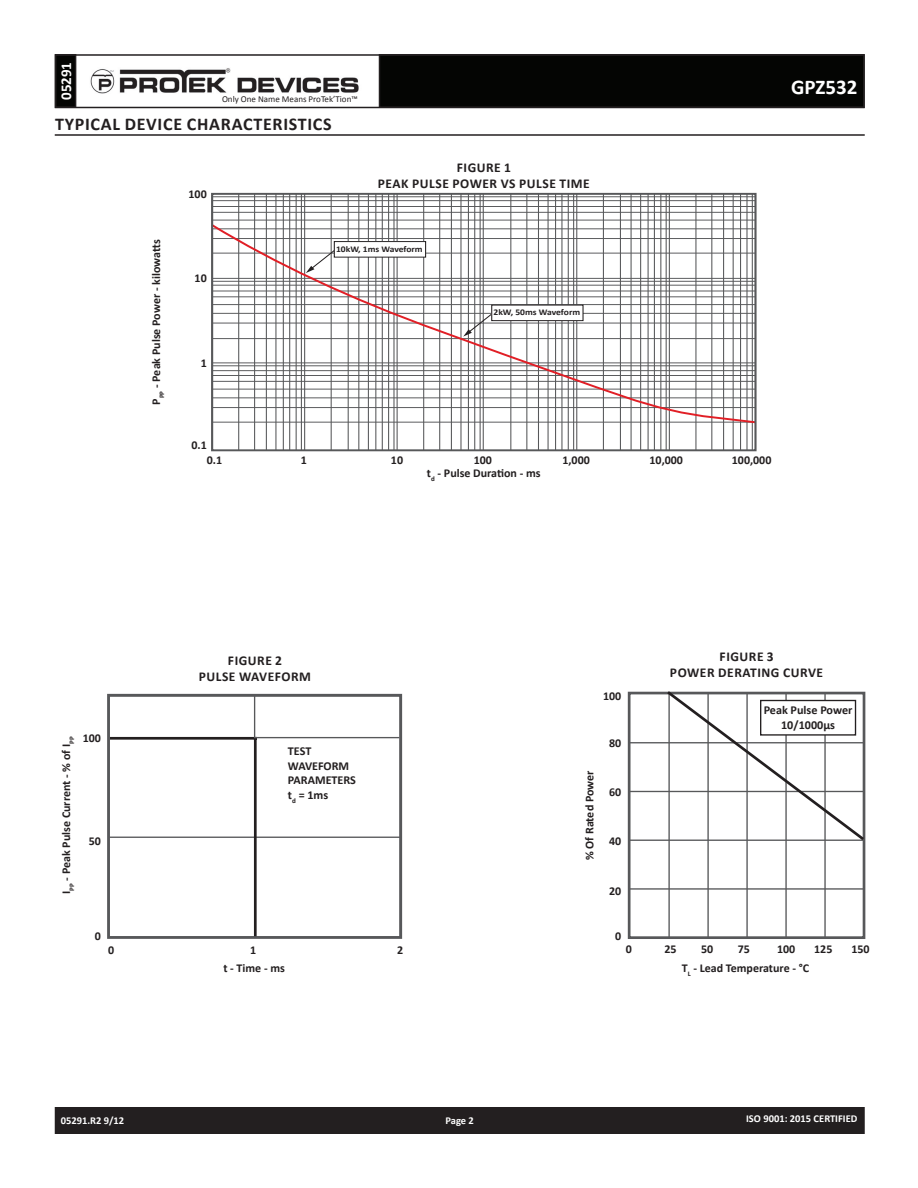
<style>
.page{position:relative;width:918px;height:1188px;background:#fff}
.page>*{position:absolute;margin:0;border:0;box-sizing:border-box;transform-origin:0 0}
.t1{font:700 21px "Calibri";color:#fff}
.t2{font:700 18px "Calibri";letter-spacing:.04em;color:#231f20}
.t3{font:700 15px "Calibri";color:#fff}
.t4{font:700 13.5px/16.2px "Calibri";letter-spacing:.04em;color:#231f20;text-align:center}
.t5{font:700 12.15px/14.5px "Calibri";color:#231f20;text-align:center}
.t6{font:700 12px "Calibri";color:#231f20}
.t7{font:700 10.5px "Calibri";color:#fff}
.t8{font:9px "Calibri";color:#231f20}
.t9{font:700 8.7px "Calibri";color:#231f20;scale:1.09 1}
</style>
<div class="page">
<div style="left:56px;top:1108px;width:808px;height:25px;background:#231f20"></div>
<div style="left:55px;top:1107px;width:810px;height:27px;border:2px solid #231f20"></div>
<div style="left:56px;top:55px;width:20px;height:52px;background:#040503"></div>
<div style="left:55px;top:54px;width:21px;height:54px;border:2px solid #231f20"></div>
<div style="left:380px;top:55px;width:484px;height:52px;background:#040503"></div>
<div style="left:55px;top:54px;width:810px;height:54px;border:2px solid #231f20"></div>
<img style="left:90px;top:68px;width:269px;height:26px">
<hr style="left:55px;top:134px;width:810px;height:2px;background:#231f20">
<hr style="left:480px;top:194px;width:1px;height:256px;background:#57585a">
<hr style="left:474px;top:194px;width:1px;height:256px;background:#57585a">
<hr style="left:468px;top:194px;width:1px;height:256px;background:#57585a">
<hr style="left:460px;top:194px;width:1px;height:256px;background:#57585a">
<hr style="left:451px;top:194px;width:1px;height:256px;background:#57585a">
<hr style="left:439px;top:194px;width:1px;height:256px;background:#57585a">
<hr style="left:423px;top:194px;width:1px;height:256px;background:#57585a">
<hr style="left:397px;top:194px;width:1px;height:256px;background:#57585a">
<hr style="left:388px;top:194px;width:1px;height:256px;background:#57585a">
<hr style="left:382px;top:194px;width:1px;height:256px;background:#57585a">
<hr style="left:375px;top:194px;width:1px;height:256px;background:#57585a">
<hr style="left:368px;top:194px;width:1px;height:256px;background:#57585a">
<hr style="left:358px;top:194px;width:1px;height:256px;background:#57585a">
<hr style="left:348px;top:194px;width:1px;height:256px;background:#57585a">
<hr style="left:331px;top:194px;width:1px;height:256px;background:#57585a">
<hr style="left:304px;top:194px;width:1px;height:256px;background:#57585a">
<hr style="left:296px;top:194px;width:1px;height:256px;background:#57585a">
<hr style="left:289px;top:194px;width:1px;height:256px;background:#57585a">
<hr style="left:283px;top:194px;width:1px;height:256px;background:#57585a">
<hr style="left:275px;top:194px;width:1px;height:256px;background:#57585a">
<hr style="left:266px;top:194px;width:1px;height:256px;background:#57585a">
<hr style="left:254px;top:194px;width:1px;height:256px;background:#57585a">
<hr style="left:238px;top:194px;width:1px;height:256px;background:#57585a">
<hr style="left:301px;top:194px;width:1px;height:256px;background:#57585a">
<hr style="left:393px;top:194px;width:1px;height:256px;background:#57585a">
<hr style="left:483px;top:194px;width:1px;height:256px;background:#57585a">
<hr style="left:212px;top:200px;width:543px;height:1px;background:#57585a">
<hr style="left:212px;top:206px;width:543px;height:1px;background:#57585a">
<hr style="left:212px;top:212px;width:543px;height:1px;background:#57585a">
<hr style="left:212px;top:220px;width:543px;height:1px;background:#57585a">
<hr style="left:752px;top:194px;width:1px;height:256px;background:#57585a">
<hr style="left:746px;top:194px;width:2px;height:256px;background:#57585a">
<hr style="left:740px;top:194px;width:1px;height:256px;background:#57585a">
<hr style="left:733px;top:194px;width:1px;height:256px;background:#57585a">
<hr style="left:723px;top:194px;width:1px;height:256px;background:#57585a">
<hr style="left:711px;top:194px;width:1px;height:256px;background:#57585a">
<hr style="left:695px;top:194px;width:1px;height:256px;background:#57585a">
<hr style="left:669px;top:194px;width:1px;height:256px;background:#57585a">
<hr style="left:660px;top:194px;width:1px;height:256px;background:#57585a">
<hr style="left:654px;top:194px;width:1px;height:256px;background:#57585a">
<hr style="left:648px;top:194px;width:1px;height:256px;background:#57585a">
<hr style="left:640px;top:194px;width:1px;height:256px;background:#57585a">
<hr style="left:631px;top:194px;width:1px;height:256px;background:#57585a">
<hr style="left:620px;top:194px;width:1px;height:256px;background:#57585a">
<hr style="left:603px;top:194px;width:1px;height:256px;background:#57585a">
<hr style="left:576px;top:194px;width:1px;height:256px;background:#57585a">
<hr style="left:568px;top:194px;width:1px;height:256px;background:#57585a">
<hr style="left:561px;top:194px;width:1px;height:256px;background:#57585a">
<hr style="left:555px;top:194px;width:1px;height:256px;background:#57585a">
<hr style="left:548px;top:194px;width:1px;height:256px;background:#57585a">
<hr style="left:538px;top:194px;width:1px;height:256px;background:#57585a">
<hr style="left:526px;top:194px;width:1px;height:256px;background:#57585a">
<hr style="left:510px;top:194px;width:1px;height:256px;background:#57585a">
<hr style="left:573px;top:194px;width:1px;height:256px;background:#57585a">
<hr style="left:666px;top:194px;width:1px;height:256px;background:#57585a">
<hr style="left:212px;top:196px;width:543px;height:1px;background:#57585a">
<svg style="left:214px;top:222px;width:540px;height:202px"></svg>
<div style="left:492px;top:305px;width:91px;height:16px;background:#fff"></div>
<div style="left:491px;top:305px;width:93px;height:16px;border:1px solid #231f20"></div>
<div style="left:211px;top:193px;width:546px;height:258px;border:2px solid #57585a"></div>
<svg style="left:306px;top:249px;width:30px;height:24px"></svg>
<div style="left:334px;top:242px;width:92px;height:15px;background:#fff"></div>
<div style="left:334px;top:241px;width:92px;height:17px;border:1px solid #231f20"></div>
<div style="left:628px;top:692px;width:237px;height:247px;border:3px solid #57585a"></div>
<hr style="left:668px;top:693px;width:2px;height:245px;background:#57585a">
<hr style="left:707px;top:693px;width:2px;height:245px;background:#57585a">
<hr style="left:746px;top:693px;width:2px;height:245px;background:#57585a">
<hr style="left:785px;top:693px;width:2px;height:245px;background:#57585a">
<hr style="left:824px;top:693px;width:2px;height:245px;background:#57585a">
<hr style="left:629px;top:742px;width:235px;height:1px;background:#57585a">
<hr style="left:629px;top:791px;width:235px;height:1px;background:#57585a">
<hr style="left:629px;top:840px;width:235px;height:1px;background:#57585a">
<hr style="left:629px;top:888px;width:235px;height:2px;background:#57585a">
<svg style="left:665px;top:691px;width:201px;height:151px"></svg>
<hr style="left:109px;top:837px;width:291px;height:1px;background:#57585a">
<hr style="left:254px;top:738px;width:3px;height:198px;background:#231f20">
<hr style="left:111px;top:737px;width:144px;height:3px;background:#231f20">
<hr style="left:255px;top:737px;width:144px;height:1px;background:#57585a">
<hr style="left:254px;top:696px;width:1px;height:40px;background:#57585a">
<div style="left:107px;top:694px;width:295px;height:245px;border:3px solid #57585a"></div>
<p class="t3" style="left:56px;top:100px;width:40px;rotate:-90deg">05291</p>
<p class="t8" style="left:222px;top:93px;width:137px">Only One Name Means ProTek’Tion™</p>
<h2 class="t2" style="left:55px;top:112px;width:278px">TYPICAL DEVICE CHARACTERISTICS</h2>
<p class="t6" style="left:189px;top:186px;width:20px">100</p>
<p class="t4" style="left:378px;top:160px;width:213px">FIGURE 1<br>PEAK PULSE POWER VS PULSE TIME</p>
<p class="t6" style="left:148px;top:405px;width:167px;rotate:-90deg">P<sub>PP</sub> - Peak Pulse Power - kilowatts</p>
<p class="t6" style="left:195px;top:270px;width:14px">10</p>
<p class="t6" style="left:201px;top:355px;width:8px">1</p>
<p class="t6" style="left:191px;top:438px;width:17px">0.1</p>
<p class="t9" style="left:336px;top:243px;width:81px">10kW, 1ms Waveform</p>
<p class="t9" style="left:493px;top:307px;width:81px">2kW, 50ms Waveform</p>
<p class="t6" style="left:207px;top:453px;width:17px">0.1</p>
<p class="t6" style="left:301px;top:453px;width:8px">1</p>
<p class="t6" style="left:391px;top:453px;width:14px">10</p>
<p class="t6" style="left:474px;top:453px;width:20px">100</p>
<p class="t6" style="left:562px;top:453px;width:29px">1,000</p>
<p class="t6" style="left:650px;top:453px;width:35px">10,000</p>
<p class="t6" style="left:732px;top:453px;width:41px">100,000</p>
<p class="t6" style="left:427px;top:465px;width:115px">t<sub>d</sub> - Pulse Duration - ms</p>
<h1 class="t1" style="left:791px;top:74px;width:68px">GPZ532</h1>
<p class="t4" style="left:199px;top:653px;width:114px">FIGURE 2<br>PULSE WAVEFORM</p>
<p class="t4" style="left:670px;top:648px;width:155px">FIGURE 3<br>POWER DERATING CURVE</p>
<p class="t6" style="left:603px;top:688px;width:20px">100</p>
<p class="t5" style="left:764px;top:702px;width:90px">Peak Pulse Power<br>10/1000µs</p>
<p class="t6" style="left:58px;top:894px;width:159px;rotate:-90deg">I<sub>PP</sub> - Peak Pulse Current - % of I<sub>PP</sub></p>
<p class="t6" style="left:83px;top:731px;width:20px">100</p>
<p class="t6" style="left:89px;top:833px;width:14px">50</p>
<p class="t5" style="left:288px;top:744px;width:70px;text-align:left">TEST<br>WAVEFORM<br>PARAMETERS t<sub>d</sub> = 1ms</p>
<p class="t6" style="left:582px;top:860px;width:91px;rotate:-90deg">% Of Rated Power</p>
<p class="t6" style="left:609px;top:735px;width:14px">80</p>
<p class="t6" style="left:609px;top:785px;width:14px">60</p>
<p class="t6" style="left:609px;top:833px;width:14px">40</p>
<p class="t6" style="left:609px;top:883px;width:14px">20</p>
<p class="t6" style="left:95px;top:928px;width:8px">0</p>
<p class="t6" style="left:615px;top:928px;width:8px">0</p>
<p class="t6" style="left:108px;top:942px;width:8px">0</p>
<p class="t6" style="left:250px;top:942px;width:8px">1</p>
<p class="t6" style="left:397px;top:942px;width:8px">2</p>
<p class="t6" style="left:223px;top:961px;width:63px">t - Time - ms</p>
<p class="t6" style="left:626px;top:942px;width:8px">0</p>
<p class="t6" style="left:665px;top:942px;width:14px">25</p>
<p class="t6" style="left:701px;top:942px;width:14px">50</p>
<p class="t6" style="left:738px;top:942px;width:14px">75</p>
<p class="t6" style="left:777px;top:942px;width:20px">100</p>
<p class="t6" style="left:814px;top:942px;width:20px">125</p>
<p class="t6" style="left:851px;top:942px;width:20px">150</p>
<p class="t6" style="left:682px;top:961px;width:129px">T<sub>L</sub> - Lead Temperature - °C</p>
<p class="t7" style="left:61px;top:1114px;width:65px">05291.R2 9/12</p>
<p class="t7" style="left:446px;top:1114px;width:30px">Page 2</p>
<p class="t7" style="left:746px;top:1112px;width:113px">ISO 9001: 2015 CERTIFIED</p>
</div>
